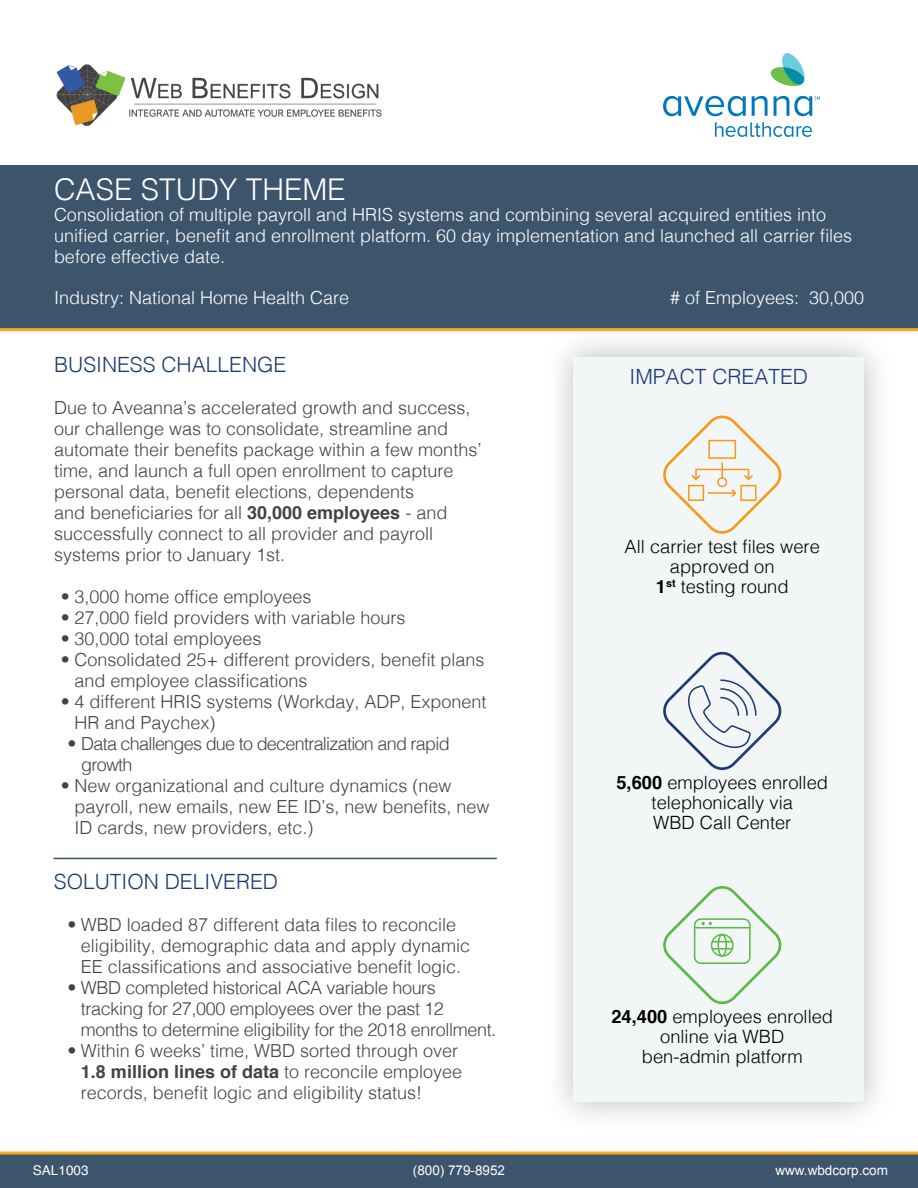
<style>
.page{position:relative;width:918px;height:1188px;background:#fff}
.page>*{position:absolute;margin:0;border:0;box-sizing:border-box;transform-origin:0 0}
.t1{font:300 30px "Helvetica";color:#fff}
.t2{font:300 21px "Helvetica";color:#193b71}
.t3{font:300 18.3px/19.8px "Helvetica";color:#000;text-align:center}
.t4{font:300 18px/21px "Helvetica";color:#424343}
.t5{font:300 18px/21px "Helvetica";color:#fff}
.t6{font:300 18px/21px "Helvetica";letter-spacing:-.02em;color:#424343}
.t7{font:300 18px/21px "Helvetica";letter-spacing:-.04em;color:#424343}
.t8{font:13.5px "Arial";color:#fff}
.t9{font:13.5px "Helvetica";color:#fff}
.s1{font-weight:700}
</style>
<div class="page">
<div style="left:0;top:1155px;width:918px;height:33px;background:#3d546d"></div>
<hr style="left:0;top:1152px;width:918px;height:3px;background:#faa916">
<img style="left:56px;top:64px;width:326px;height:62px">
<div style="left:0;top:165px;width:918px;height:163px;background:#3d546d"></div>
<img style="left:664px;top:54px;width:156px;height:82px">
<hr style="left:53px;top:858px;width:444px;height:1px;background:#3d546d">
<div style="left:543px;top:327px;width:351px;height:805px;background:#a1a3a6;opacity:.75"></div>
<div style="left:574px;top:357px;width:290px;height:745px;background:#f2f6f7"></div>
<svg style="left:663px;top:416px;width:119px;height:118px"></svg>
<svg style="left:663px;top:651px;width:118px;height:119px"></svg>
<svg style="left:663px;top:886px;width:119px;height:118px"></svg>
<hr style="left:0;top:328px;width:918px;height:3px;background:#faa916">
<p class="t1" style="left:54px;top:164px;width:293px">CASE STUDY THEME</p>
<p class="t5" style="left:54px;top:203px;width:800px">Consolidation of multiple payroll and HRIS systems and combining several acquired entities into unified carrier, benefit and enrollment platform. 60 day implementation and launched all carrier files before effective date.</p>
<p class="t5" style="left:54px;top:286px;width:297px">Industry: National Home Health Care</p>
<p class="t5" style="left:670px;top:286px;width:196px"># of Employees: 30,000</p>
<p class="t2" style="left:54px;top:346px;width:234px">BUSINESS CHALLENGE</p>
<p class="t4" style="left:54px;top:396px;width:429px">Due to Aveanna’s accelerated growth and success, our challenge was to consolidate, streamline and automate their benefits package within a few months’ time, and launch a full open enrollment to capture personal data, benefit elections, dependents<br>and beneficiaries for all <span class="s1">30,000 employees</span> - and successfully connect to all provider and payroll systems prior to January 1st.</p>
<p class="t4" style="left:61px;top:585px;width:252px">• 3,000 home office employees</p>
<p class="t4" style="left:61px;top:606px;width:346px">• 27,000 field providers with variable hours</p>
<p class="t4" style="left:61px;top:627px;width:202px">• 30,000 total employees</p>
<p class="t4" style="left:74px;top:648px;width:412px;text-indent:-14px">• Consolidated 25+ different providers, benefit plans and employee classifications</p>
<p class="t4" style="left:74px;top:690px;width:414px;text-indent:-14px">• 4 different HRIS systems (Workday, ADP, Exponent<br>HR and Paychex)</p>
<p class="t7" style="left:81px;top:732px;width:370px;text-indent:-14px">• Data challenges due to decentralization and rapid growth</p>
<p class="t4" style="left:74px;top:774px;width:417px;text-indent:-14px">• New organizational and culture dynamics (new payroll, new emails, new EE ID’s, new benefits, new<br>ID cards, new providers, etc.)</p>
<p class="t2" style="left:54px;top:864px;width:226px">SOLUTION DELIVERED</p>
<p class="t4" style="left:81px;top:913px;width:391px;text-indent:-14px">• WBD loaded 87 different data files to reconcile eligibility, demographic data and apply dynamic<br>EE classifications and associative benefit logic.</p>
<p class="t6" style="left:81px;top:976px;width:417px;text-indent:-14px">• WBD completed historical ACA variable hours tracking for 27,000 employees over the past 12 months to determine eligibility for the 2018 enrollment.</p>
<p class="t4" style="left:81px;top:1039px;width:383px;text-indent:-14px">• Within 6 weeks’ time, WBD sorted through over<br><span class="s1">1.8 million lines of data</span> to reconcile employee records, benefit logic and eligibility status!</p>
<p class="t2" style="left:630px;top:358px;width:180px">IMPACT CREATED</p>
<p class="t3" style="left:625px;top:536px;width:197px">All carrier test files were approved on<br><span class="s1">1</span><sup>st</sup> testing round</p>
<p class="t3" style="left:616px;top:772px;width:213px"><span class="s1">5,600</span> employees enrolled telephonically via<br>WBD Call Center</p>
<p class="t3" style="left:611px;top:1005px;width:223px"><span class="s1">24,400</span> employees enrolled online via WBD<br>ben-admin platform</p>
<p class="t9" style="left:33px;top:1160px;width:57px">SAL1003</p>
<p class="t8" style="left:413px;top:1161px;width:94px">(800) 779-8952</p>
<p class="t8" style="left:775px;top:1161px;width:114px">www.wbdcorp.com</p>
</div>
